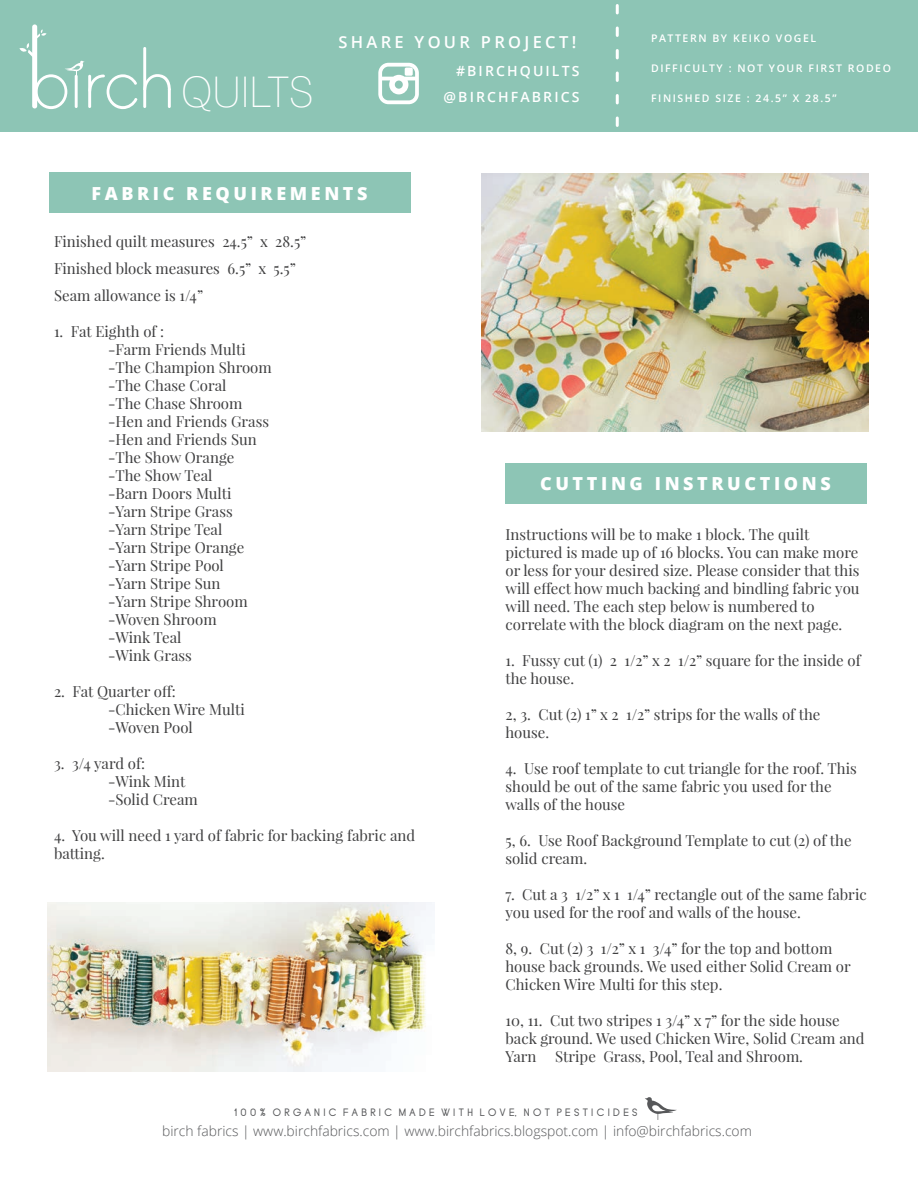
<style>
.page{position:relative;width:918px;height:1188px;background:#fff}
.page>*{position:absolute;margin:0;border:0;box-sizing:border-box;transform-origin:0 0}
.t1{font:condensed 42.3px "Lane";color:#fff}
.t2{font:800 18px "Open Sans";letter-spacing:.2em;color:#fff}
.t3{font:600 16.5px "Open Sans";letter-spacing:.2em;color:#fff}
.t4{font:15px/18px "Playfair Display";color:#3e3e3f}
.t5{font:600 14.1px/25.5px "Open Sans";letter-spacing:.15em;color:#fff;text-align:right}
.t6{font:300 13.8px "Open Sans";color:#57585a}
.t7{font:600 10.5px "Open Sans";letter-spacing:.15em;color:#fff}
.t8{font:10.5px "Typo Grotesk";color:#57585a}
</style>
<div class="page">
<div style="left:0;top:0;width:918px;height:132px;background:#8dc5b5"></div>
<div style="left:32px;top:24px;width:5px;height:84px;background:#fff;border-radius:3px"></div>
<svg style="left:19px;top:29px;width:152px;height:80px"></svg>
<svg style="left:616px;top:5px;width:3px;height:122px"></svg>
<svg style="left:378px;top:63px;width:41px;height:41px"></svg>
<div style="left:405px;top:68px;width:8px;height:8px;background:#fff;border-radius:2px"></div>
<svg style="left:645px;top:1097px;width:32px;height:23px"></svg>
<div style="left:50px;top:172px;width:361px;height:41px;background:#8dc5b5"></div>
<div style="left:506px;top:463px;width:361px;height:41px;background:#8dc5b5"></div>
<img style="left:481px;top:174px;width:388px;height:258px">
<img style="left:48px;top:903px;width:384px;height:169px">
<h1 class="t1" style="left:181px;top:67px;width:134px">QUILTS</h1>
<p class="t3" style="left:338px;top:31px;width:239px">SHARE YOUR PROJECT!</p>
<p class="t5" style="left:444px;top:58px;width:137px">#BIRCHQUILTS @BIRCHFABRICS</p>
<p class="t2" style="left:91px;top:179px;width:278px">FABRIC REQUIREMENTS</p>
<p class="t7" style="left:651px;top:31px;width:167px">PATTERN BY KEIKO VOGEL</p>
<p class="t7" style="left:651px;top:61px;width:241px">DIFFICULTY : NOT YOUR FIRST RODEO</p>
<p class="t7" style="left:651px;top:91px;width:187px">FINISHED SIZE : 24.5” X 28.5”</p>
<p class="t4" style="left:54px;top:228px;width:254px;line-height:27px">Finished quilt measures 24.5” x 28.5”<br>Finished block measures 6.5” x 5.5”<br>Seam allowance is 1/4”</p>
<p class="t4" style="left:108px;top:323px;width:165px;text-indent:-54px">1. Fat Eighth of :<br>-Farm Friends Multi -The Champion Shroom -The Chase Coral<br>-The Chase Shroom -Hen and Friends Grass -Hen and Friends Sun -The Show Orange<br>-The Show Teal<br>-Barn Doors Multi -Yarn Stripe Grass -Yarn Stripe Teal<br>-Yarn Stripe Orange -Yarn Stripe Pool<br>-Yarn Stripe Sun<br>-Yarn Stripe Shroom -Woven Shroom<br>-Wink Teal<br>-Wink Grass</p>
<p class="t4" style="left:108px;top:683px;width:138px;text-indent:-54px">2. Fat Quarter off:<br>-Chicken Wire Multi -Woven Pool</p>
<p class="t4" style="left:108px;top:755px;width:91px;text-indent:-54px">3. 3/4 yard of:<br>-Wink Mint -Solid Cream</p>
<p class="t4" style="left:54px;top:827px;width:363px">4. You will need 1 yard of fabric for backing fabric and batting.</p>
<p class="t2" style="left:540px;top:470px;width:292px">CUTTING INSTRUCTIONS</p>
<p class="t4" style="left:506px;top:525px;width:356px">Instructions will be to make 1 block. The quilt pictured is made up of 16 blocks. You can make more or less for your desired size. Please consider that this will effect how much backing and bindling fabric you will need. The each step below is numbered to correlate with the block diagram on the next page.</p>
<p class="t4" style="left:506px;top:651px;width:357px">1. Fussy cut (1) 2 1/2” x 2 1/2” square for the inside of the house.</p>
<p class="t4" style="left:506px;top:705px;width:316px">2, 3. Cut (2) 1” x 2 1/2” strips for the walls of the house.</p>
<p class="t4" style="left:506px;top:759px;width:353px">4. Use roof template to cut triangle for the roof. This should be out of the same fabric you used for the walls of the house</p>
<p class="t4" style="left:506px;top:831px;width:348px">5, 6. Use Roof Background Template to cut (2) of the solid cream.</p>
<p class="t4" style="left:506px;top:885px;width:363px">7. Cut a 3 1/2” x 1 1/4” rectangle out of the same fabric you used for the roof and walls of the house.</p>
<p class="t4" style="left:506px;top:939px;width:347px">8, 9. Cut (2) 3 1/2” x 1 3/4” for the top and bottom house back grounds. We used either Solid Cream or<br>Chicken Wire Multi for this step.</p>
<p class="t4" style="left:506px;top:1011px;width:360px">10, 11. Cut two stripes 1 3/4” x 7” for the side house back ground. We used Chicken Wire, Solid Cream and<br>Yarn Stripe Grass, Pool, Teal and Shroom.</p>
<p class="t8" style="left:234px;top:1107px;width:405px">1 0 0 % O R G A N I C F A B R I C M A D E W I T H L O V E, N O T P E S T I C I D E S</p>
<p class="t6" style="left:162px;top:1122px;width:591px">birch fabrics | www.birchfabrics.com | www.birchfabrics.blogspot.com | info@birchfabrics.com</p>
</div>
